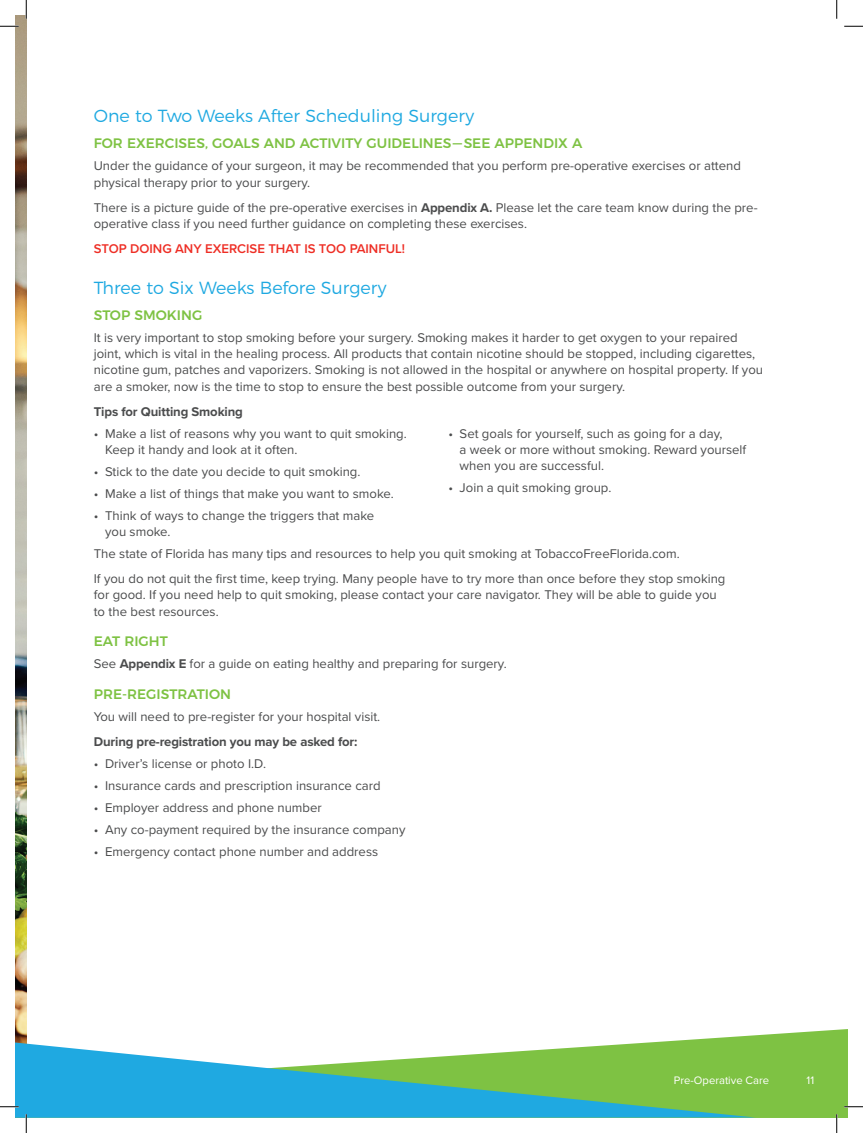
<style>
.page{position:relative;width:863px;height:1133px;background:#fff}
.page>*{position:absolute;margin:0;border:0;box-sizing:border-box;transform-origin:0 0}
.t1{font:300 17.5px "Montserrat";color:#1fa9e1}
.t2{font:500 13.75px "Montserrat";color:#7ec243}
.t3{font:13.12px/16.2px "Proxima Nova";color:#4b4c4d}
.t4{font:700 13.12px "Proxima Nova";letter-spacing:-.01em;color:#4b4c4d}
.t5{font:600 13.12px "Proxima Nova";color:#ee2e25}
.t6{font:11.25px "Proxima Nova";color:#fff}
.s1{font-weight:700}
</style>
<div class="page">
<img style="left:15px;top:15px;width:11px;height:1014px">
<svg style="left:15px;top:1029px;width:832px;height:89px"></svg>
<svg style="left:15px;top:1042px;width:740px;height:75px;background:#62bead"></svg>
<svg style="left:0;top:25px;width:19px;height:2px"></svg>
<svg style="left:844px;top:25px;width:18px;height:2px"></svg>
<svg style="left:0;top:1105px;width:19px;height:2px"></svg>
<svg style="left:844px;top:1105px;width:18px;height:2px"></svg>
<svg style="left:25px;top:0;width:2px;height:19px"></svg>
<svg style="left:25px;top:1114px;width:2px;height:18px"></svg>
<svg style="left:836px;top:0;width:1px;height:19px"></svg>
<svg style="left:835px;top:1114px;width:2px;height:18px"></svg>
<h1 class="t1" style="left:94px;top:102px;width:382px">One to Two Weeks After Scheduling Surgery</h1>
<p class="t2" style="left:94px;top:132px;width:490px">FOR EXERCISES, GOALS AND ACTIVITY GUIDELINES — SEE APPENDIX A</p>
<p class="t3" style="left:94px;top:157px;width:648px">Under the guidance of your surgeon, it may be recommended that you perform pre-operative exercises or attend physical therapy prior to your surgery.</p>
<p class="t3" style="left:94px;top:199px;width:665px">There is a picture guide of the pre-operative exercises in <span class="s1">Appendix A.</span> Please let the care team know during the pre&shy;operative class if you need further guidance on completing these exercises.</p>
<p class="t5" style="left:94px;top:239px;width:313px">STOP DOING ANY EXERCISE THAT IS TOO PAINFUL!</p>
<h1 class="t1" style="left:94px;top:274px;width:294px">Three to Six Weeks Before Surgery</h1>
<p class="t2" style="left:94px;top:304px;width:110px">STOP SMOKING</p>
<p class="t3" style="left:94px;top:329px;width:670px">It is very important to stop smoking before your surgery. Smoking makes it harder to get oxygen to your repaired joint, which is vital in the healing process. All products that contain nicotine should be stopped, including cigarettes, nicotine gum, patches and vaporizers. Smoking is not allowed in the hospital or anywhere on hospital property. If you are a smoker, now is the time to stop to ensure the best possible outcome from your surgery.</p>
<p class="t4" style="left:94px;top:402px;width:151px">Tips for Quitting Smoking</p>
<p class="t3" style="left:105px;top:425px;width:303px;text-indent:-11px">• Make a list of reasons why you want to quit smoking.<br>Keep it handy and look at it often.</p>
<p class="t3" style="left:94px;top:463px;width:268px">• Stick to the date you decide to quit smoking.</p>
<p class="t3" style="left:94px;top:485px;width:301px">• Make a list of things that make you want to smoke.</p>
<p class="t3" style="left:105px;top:506px;width:270px;text-indent:-11px">• Think of ways to change the triggers that make you smoke.</p>
<p class="t3" style="left:459px;top:425px;width:288px;text-indent:-11px">• Set goals for yourself, such as going for a day,<br>a week or more without smoking. Reward yourself when you are successful.</p>
<p class="t3" style="left:448px;top:479px;width:164px">• Join a quit smoking group.</p>
<p class="t3" style="left:94px;top:540px;width:633px;line-height:25.2px">The state of Florida has many tips and resources to help you quit smoking at TobaccoFreeFlorida.com.<br>If you do not quit the first time, keep trying. Many people have to try more than once before they stop smoking</p>
<p class="t3" style="left:94px;top:586px;width:624px">for good. If you need help to quit smoking, please contact your care navigator. They will be able to guide you to the best resources.</p>
<p class="t2" style="left:94px;top:630px;width:75px">EAT RIGHT</p>
<p class="t3" style="left:94px;top:655px;width:414px">See <span class="s1">Appendix E</span> for a guide on eating healthy and preparing for surgery.</p>
<p class="t2" style="left:94px;top:683px;width:139px">PRE-REGISTRATION</p>
<p class="t3" style="left:94px;top:708px;width:288px">You will need to pre-register for your hospital visit.</p>
<p class="t4" style="left:94px;top:732px;width:265px">During pre-registration you may be asked for:</p>
<p class="t3" style="left:94px;top:755px;width:174px">• Driver’s license or photo I.D.</p>
<p class="t3" style="left:94px;top:777px;width:288px">• Insurance cards and prescription insurance card</p>
<p class="t3" style="left:94px;top:799px;width:229px">• Employer address and phone number</p>
<p class="t3" style="left:94px;top:821px;width:313px">• Any co-payment required by the insurance company</p>
<p class="t3" style="left:94px;top:842px;width:286px">• Emergency contact phone number and address</p>
<p class="t6" style="left:674px;top:1072px;width:97px">Pre-Operative Care</p>
<p class="t6" style="left:806px;top:1072px;width:9px">11</p>
</div>
